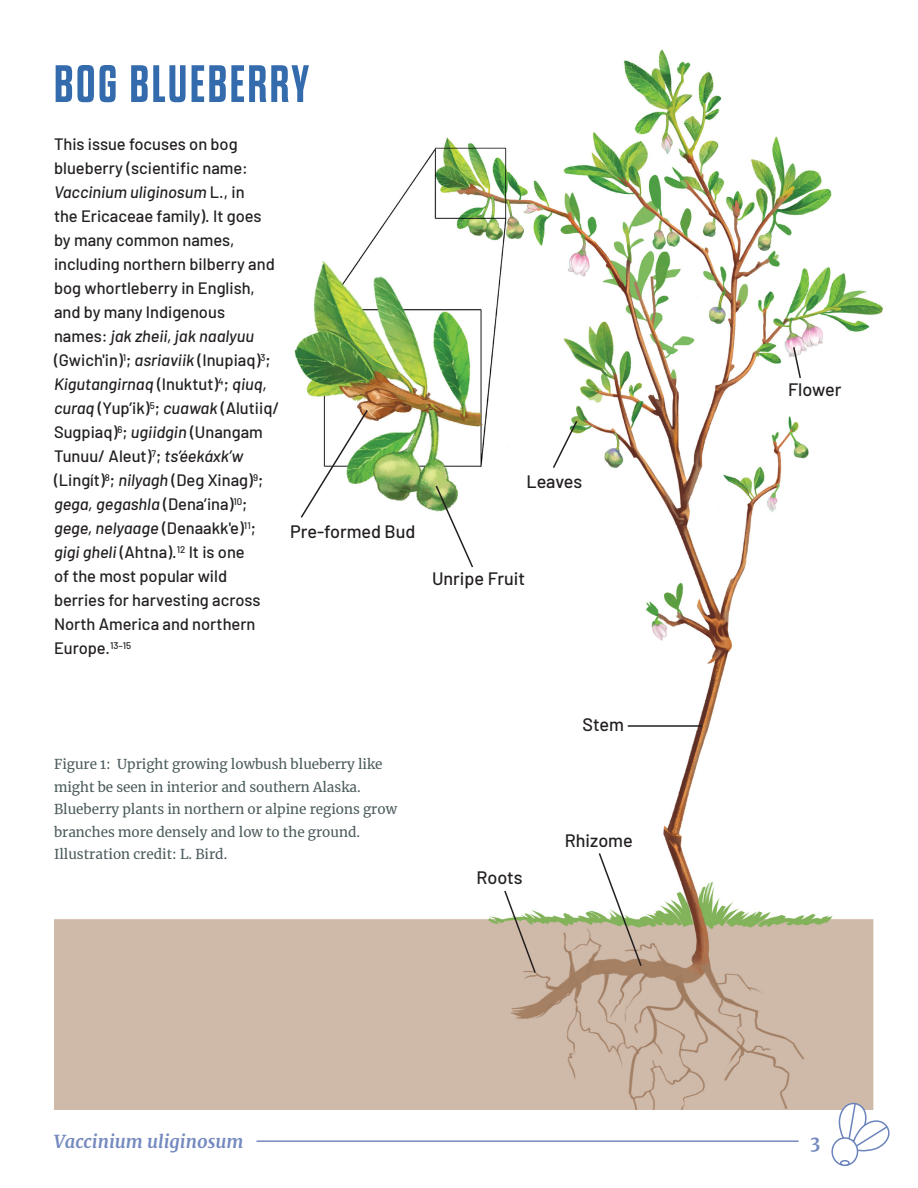
<style>
.page{position:relative;width:918px;height:1188px;background:#fff}
.page>*{position:absolute;margin:0;border:0;box-sizing:border-box;transform-origin:0 0}
.Heading_1{font:700 52.5px "Dharma Gothic E";letter-spacing:.05em;color:#336bac}
.body{font:500 18px "Barlow";color:#231f20}
.t1{font:italic 700 18px "Merriweather";color:#758abf}
.t2{font:700 18px "Merriweather";color:#758abf}
.body-2{font:500 16.5px/24px "Barlow";color:#231f20}
.t3{font:13.5px/22.5px "Merriweather";color:#4c5b5c}
.s1{font-style:italic}
</style>
<div class="page">
<img style="left:54px;top:49px;width:829px;height:1061px">
<svg style="left:792px;top:345px;width:10px;height:35px"></svg>
<svg style="left:551px;top:419px;width:28px;height:51px"></svg>
<svg style="left:434px;top:484px;width:40px;height:85px"></svg>
<svg style="left:299px;top:408px;width:70px;height:111px"></svg>
<hr style="left:628px;top:725px;width:74px;height:2px;background:#231f20">
<svg style="left:597px;top:851px;width:46px;height:117px"></svg>
<svg style="left:503px;top:889px;width:34px;height:86px"></svg>
<hr style="left:256px;top:1140px;width:543px;height:2px;background:#758abf">
<svg style="left:837px;top:1101px;width:53px;height:52px"></svg>
<div style="left:832px;top:1138px;width:26px;height:27px;background:#fff;border-radius:50%"></div>
<div style="left:831px;top:1137px;width:27px;height:29px;border:2px solid #6b84bc;border-radius:50%"></div>
<div style="left:840px;top:1160px;width:10px;height:6px;border:2px solid #6b84bc;border-radius:50%"></div>
<p class="Heading_1" style="left:54px;top:57px;width:257px">BOG BLUEBERRY</p>
<p class="body-2" style="left:54px;top:131px;width:227px">This issue focuses on bog blueberry (scientific name:<br><span class="s1">Vaccinium uliginosum</span> L., in<br>the Ericaceae family). It goes by many common names, including northern bilberry and bog whortleberry in English, and by many Indigenous names: <span class="s1">jak zheii, jak naalyuu </span>(Gwich'in)<sup>1</sup>; <span class="s1">asriaviik</span> (Inupiaq)<sup>3</sup>;<br><span class="s1">Kigutangirnaq</span> (Inuktut)<sup>4</sup>; <span class="s1">qiuq, curaq</span> (Yup’ik)<sup>5</sup>; <span class="s1">cuawak</span> (Alutiiq/<br>Sugpiaq)<sup>6</sup>; <span class="s1">ugiidgin</span> (Unangam<br>Tunuu/ Aleut)<sup>7</sup>; <span class="s1">ts’éekáxk’w </span>(Lingít)<sup>8</sup>; <span class="s1">nilyagh</span> (Deg Xinag)<sup>9</sup>; <span class="s1">gega, gegashla</span> (Dena’ina)<sup>10</sup>; <span class="s1">gege, nelyaage</span> (Denaakk'e)<sup>11</sup>; <span class="s1">gigi gheli</span> (Ahtna).<sup>12</sup> It is one<br>of the most popular wild berries for harvesting across<br>North America and northern<br>Europe.<sup>13–15</sup></p>
<p class="body" style="left:290px;top:518px;width:127px">Pre-formed Bud</p>
<p class="body" style="left:526px;top:468px;width:57px">Leaves</p>
<p class="body" style="left:432px;top:565px;width:95px">Unripe Fruit</p>
<p class="t3" style="left:54px;top:753px;width:345px">Figure 1: Upright growing lowbush blueberry like might be seen in interior and southern Alaska.<br>Blueberry plants in northern or alpine regions grow branches more densely and low to the ground.<br>Illustration credit: L. Bird.</p>
<p class="body" style="left:476px;top:864px;width:48px">Roots</p>
<p class="body" style="left:583px;top:711px;width:43px">Stem</p>
<p class="body" style="left:565px;top:828px;width:69px">Rhizome</p>
<p class="body" style="left:788px;top:376px;width:55px">Flower</p>
<p class="t1" style="left:54px;top:1129px;width:191px">Vaccinium uliginosum</p>
<p class="t2" style="left:810px;top:1130px;width:12px">3</p>
</div>
